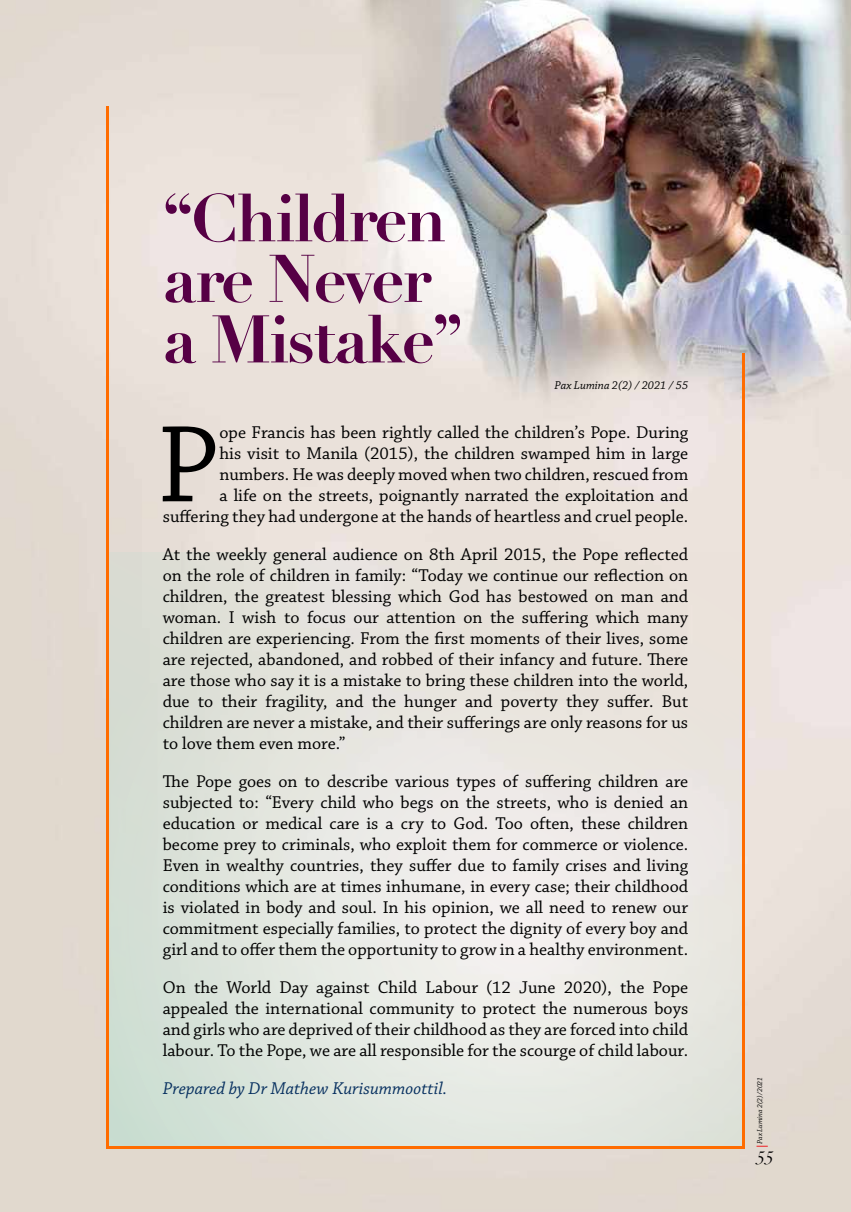
<style>
.page{position:relative;width:851px;height:1212px;background:#fff}
.page>*{position:absolute;margin:0;border:0;box-sizing:border-box;transform-origin:0 0}
.t1{font:114.9px "Chaparral Pro";color:#000}
.t2{font:700 66.15px/60.6px "Didot LT Std";letter-spacing:-.04em;color:#560045}
.t3{font:18px/21px "Chaparral Pro";color:#000;text-align:justify}
.t4{font:italic 18px "Chaparral Pro";color:#062f5f}
.t5{font:italic 18px "Didot LT Std";color:#000}
.t6{font:italic 12px "Chaparral Pro";color:#000}
.t7{font:italic 7.5px "Chaparral Pro";color:#000}
</style>
<div class="page">
<img style="left:0;top:0;width:850px;height:1212px">
<svg style="left:108px;top:553px;width:634px;height:593px;background:#e4e5de"></svg>
<hr style="left:106px;top:106px;width:2px;height:1042px;background:#ff6c00">
<hr style="left:742px;top:353px;width:2px;height:795px;background:#ff6c00">
<hr style="left:106px;top:1146px;width:638px;height:2px;background:#ff6c00">
<h2 class="t2" style="left:163px;top:189px;width:301px">“Children are Never a Mistake”</h2>
<p class="t6" style="left:554px;top:379px;width:135px">Pax Lumina 2(2) / 2021 / 55</p>
<p class="t3" style="left:163px;top:423px;width:527px;text-align:right">ope Francis has been rightly called the children’s Pope. During<br>his visit to Manila (2015), the children swamped him in large numbers. He was deeply moved when two children, rescued from<br>a life on the streets, poignantly narrated the exploitation and suffering they had undergone at the hands of heartless and cruel people.</p>
<p class="t3" style="left:163px;top:545px;width:527px">At the weekly general audience on 8th April 2015, the Pope reflected on the role of children in family: “Today we continue our reflection on children, the greatest blessing which God has bestowed on man and woman. I wish to focus our attention on the suffering which many children are experiencing. From the first moments of their lives, some are rejected, abandoned, and robbed of their infancy and future. There are those who say it is a mistake to bring these children into the world, due to their fragility, and the hunger and poverty they suffer. But children are never a mistake, and their sufferings are only reasons for us to love them even more.”</p>
<p class="t3" style="left:163px;top:772px;width:527px">The Pope goes on to describe various types of suffering children are subjected to: “Every child who begs on the streets, who is denied an education or medical care is a cry to God. Too often, these children become prey to criminals, who exploit them for commerce or violence.<br>Even in wealthy countries, they suffer due to family crises and living conditions which are at times inhumane, in every case; their childhood is violated in body and soul. In his opinion, we all need to renew our commitment especially families, to protect the dignity of every boy and girl and to offer them the opportunity to grow in a healthy environment.</p>
<p class="t3" style="left:163px;top:978px;width:527px">On the World Day against Child Labour (12 June 2020), the Pope appealed the international community to protect the numerous boys and girls who are deprived of their childhood as they are forced into child labour. To the Pope, we are all responsible for the scourge of child labour.</p>
<p class="t4" style="left:163px;top:1079px;width:286px">Prepared by Dr Mathew Kurisummoottil.</p>
<p class="t7" style="left:755px;top:1144px;width:68px;rotate:-90deg">Pax Lumina 2(2)/2021</p>
<p class="t5" style="left:756px;top:1147px;width:19px">55</p>
<h1 class="t1" style="left:156px;top:401px;width:64px">P</h1>
</div>
